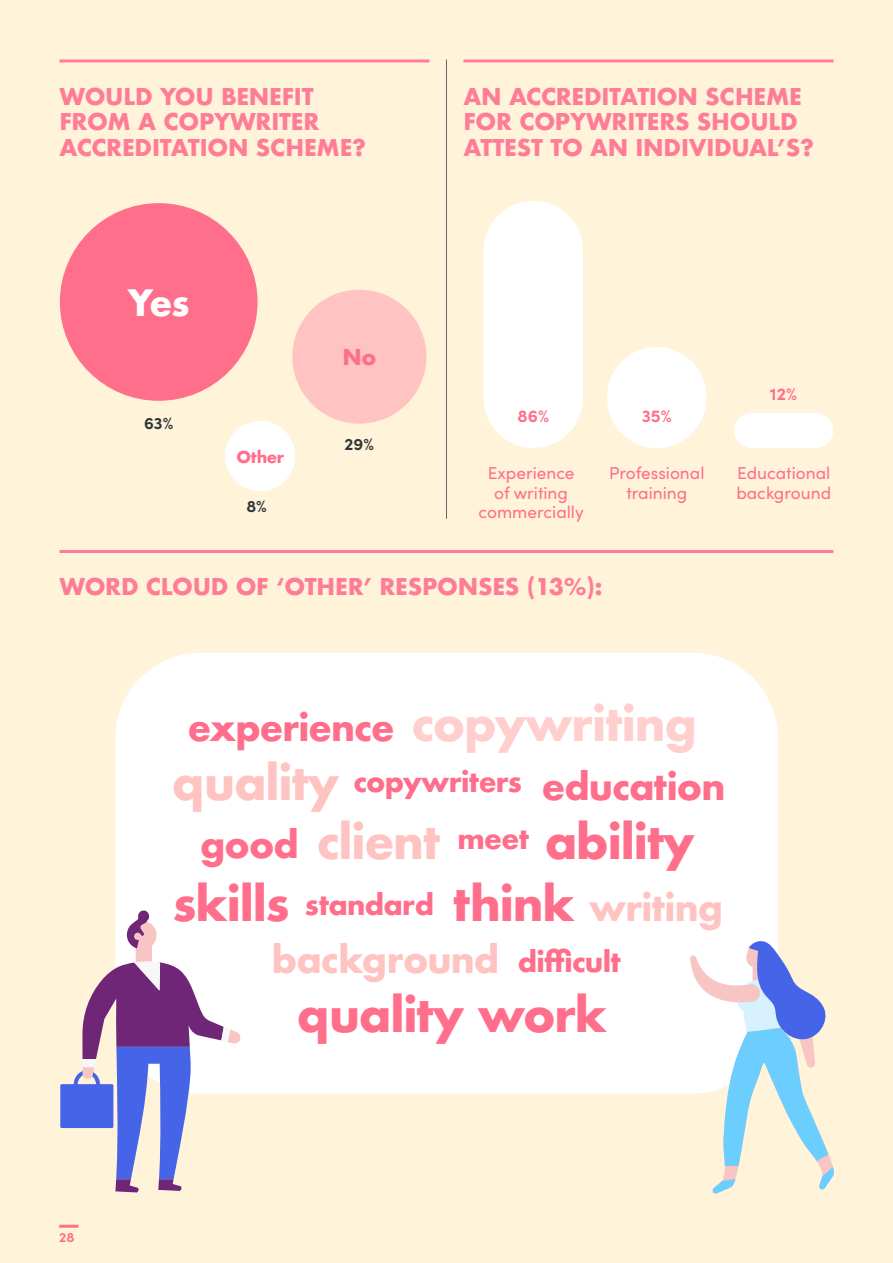
<style>
.page{position:relative;width:893px;height:1263px;background:#fff3da}
.page>*{position:absolute;margin:0;border:0;box-sizing:border-box;transform-origin:0 0}
.t1{font:700 46.35px "Futura";letter-spacing:-.025em;color:#ff6e8b}
.t2{font:700 46.35px "Futura";letter-spacing:-.025em;color:#ffcfce}
.t3{font:700 46.35px "Futura";letter-spacing:-.025em;color:#ffc3c2}
.t4{font:700 36.3px "Futura";letter-spacing:-.025em;color:#ff6e8b}
.t5{font:700 36.3px "Futura";letter-spacing:-.025em;color:#ffc3c2}
.t6{font:700 35.4px "Futura";color:#fff}
.t7{font:700 27.6px "Futura";letter-spacing:-.025em;color:#ff6e8b}
.t8{font:700 22.5px/25.5px "Futura";letter-spacing:-.01em;color:#ff7c97}
.t9{font:700 21.3px "Futura";color:#ff6e8b}
.t10{font:17.25px/19.5px "Sofia Pro";color:#ff6e8b;text-align:center}
.t11{font:700 17.25px "Sofia Pro";color:#ff6e8b}
.t12{font:700 16.65px "Sofia Pro";color:#30383b}
.t13{font:700 15.9px "Futura";letter-spacing:-.025em;color:#ff6e8b}
.t14{font:700 13.5px "Sofia Pro";color:#ff6e8b}
.s1{font-size:46.35px;color:#ffc3c2}
</style>
<div class="page">
<div style="left:116px;top:653px;width:662px;height:440px;background:#fff;border-radius:85px"></div>
<hr style="left:60px;top:59px;width:369px;height:3px;background:#ff7c97">
<hr style="left:60px;top:550px;width:773px;height:3px;background:#ff7c97">
<hr style="left:463px;top:59px;width:370px;height:3px;background:#ff7c97">
<hr style="left:446px;top:60px;width:1px;height:459px;background:#666">
<div style="left:60px;top:203px;width:198px;height:198px;background:#ff6e8b;border-radius:99px"></div>
<div style="left:292px;top:290px;width:134px;height:134px;background:#ffc3c2;border-radius:67px"></div>
<div style="left:225px;top:421px;width:70px;height:70px;background:#fff;border-radius:35px"></div>
<div style="left:734px;top:413px;width:99px;height:35px;background:#fff;border-radius:18px"></div>
<div style="left:484px;top:201px;width:99px;height:247px;background:#fff;border-radius:50px"></div>
<div style="left:607px;top:347px;width:99px;height:101px;background:#fff;border-radius:50px"></div>
<svg style="left:690px;top:941px;width:144px;height:253px"></svg>
<div style="left:60px;top:1084px;width:53px;height:44px;background:#4664e7;border-radius:2px"></div>
<svg style="left:74px;top:908px;width:167px;height:285px"></svg>
<div style="left:233px;top:890px;width:25px;height:57px;background:#fff"></div>
<hr style="left:59px;top:1225px;width:19px;height:3px;background:#ff6e8b">
<p class="t8" style="left:60px;top:84px;width:308px">WOULD YOU BENEFIT<br>FROM A COPYWRITER<br>ACCREDITATION SCHEME?</p>
<h3 class="t6" style="left:128px;top:277px;width:63px">Yes</h3>
<p class="t12" style="left:144px;top:410px;width:31px">63%</p>
<p class="t13" style="left:237px;top:445px;width:49px">Other</p>
<p class="t12" style="left:246px;top:493px;width:22px">8%</p>
<p class="t9" style="left:342px;top:341px;width:35px">No</p>
<p class="t12" style="left:345px;top:431px;width:31px">29%</p>
<p class="t8" style="left:463px;top:84px;width:352px">AN ACCREDITATION SCHEME<br>FOR COPYWRITERS SHOULD<br>ATTEST TO AN INDIVIDUAL’S?</p>
<p class="t11" style="left:518px;top:403px;width:33px">86%</p>
<p class="t11" style="left:642px;top:403px;width:31px">35%</p>
<p class="t10" style="left:479px;top:463px;width:107px">Experience of writing commercially</p>
<p class="t10" style="left:609px;top:463px;width:97px">Professional training</p>
<p class="t11" style="left:770px;top:381px;width:29px">12%</p>
<p class="t10" style="left:736px;top:463px;width:96px;text-align:left">Educational background</p>
<p class="t8" style="left:60px;top:574px;width:544px">WORD CLOUD OF ‘OTHER’ RESPONSES (13%):</p>
<h2 class="t4" style="left:188px;top:701px;width:208px">experience</h2>
<h1 class="t2" style="left:411px;top:690px;width:287px">copywriting</h1>
<p class="t7" style="left:172px;top:762px;width:352px"><span class="s1">quality</span> copywriters</p>
<h2 class="t4" style="left:542px;top:760px;width:185px">education</h2>
<h2 class="t4" style="left:200px;top:818px;width:100px">good</h2>
<h1 class="t3" style="left:317px;top:808px;width:125px">client</h1>
<h1 class="t1" style="left:545px;top:808px;width:151px">ability</h1>
<p class="t7" style="left:457px;top:819px;width:73px">meet</p>
<h1 class="t1" style="left:173px;top:870px;width:118px">skills</h1>
<h1 class="t1" style="left:453px;top:870px;width:123px">think</h1>
<p class="t7" style="left:305px;top:884px;width:131px">standard</p>
<h2 class="t5" style="left:589px;top:881px;width:136px">writing</h2>
<h2 class="t5" style="left:272px;top:933px;width:229px">background</h2>
<p class="t7" style="left:518px;top:942px;width:104px">difficult</p>
<p class="t14" style="left:59px;top:1227px;width:17px">28</p>
<h1 class="t1" style="left:297px;top:981px;width:312px">quality work</h1>
</div>
